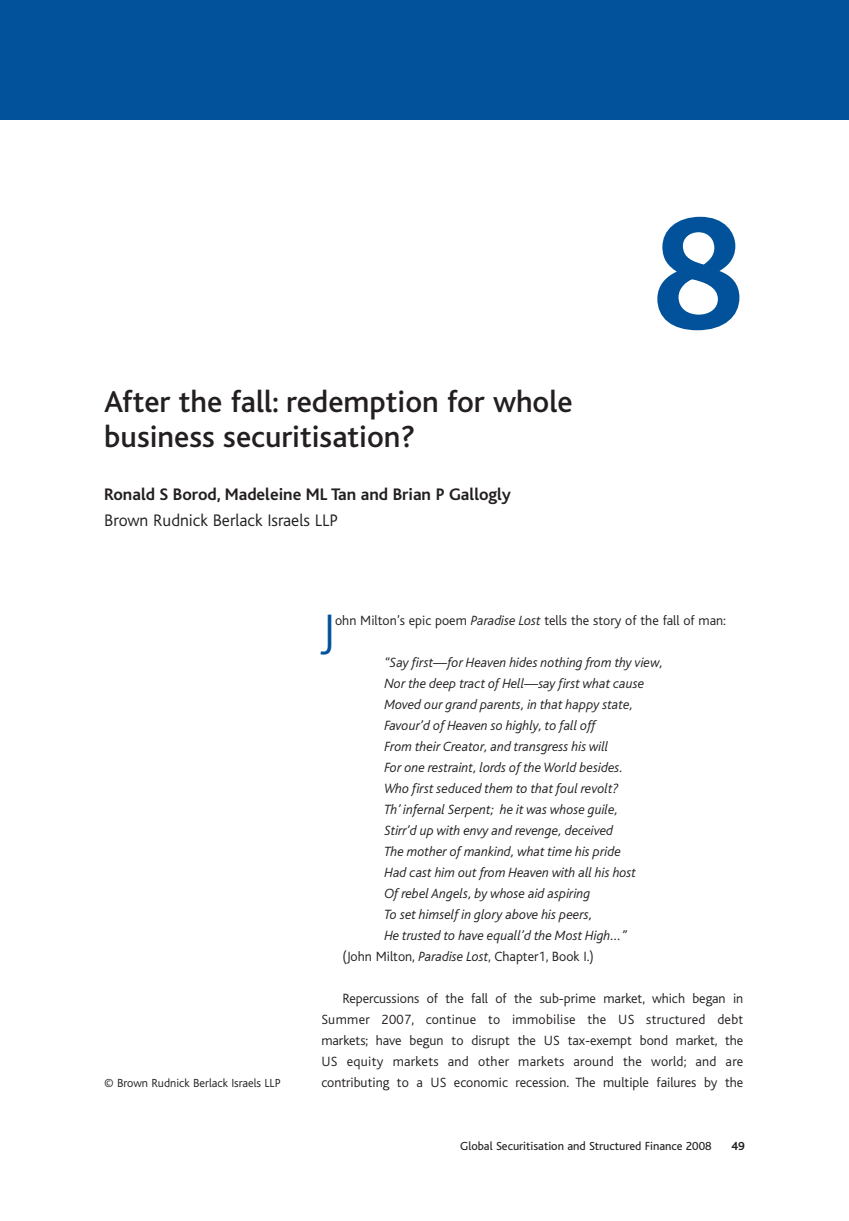
<style>
.page{position:relative;width:849px;height:1221px;background:#fff}
.page>*{position:absolute;margin:0;border:0;box-sizing:border-box;transform-origin:0 0}
.t1{font:700 168px "Bliss";color:#01529a}
.t2{font:300 47.6px "Bliss";color:#01529a}
.t3{font:500 31.5px/35px "Bliss";color:#231f20}
.t4{font:700 17.5px "Bliss";color:#231f20}
.t5{font:300 17.5px "Bliss";color:#231f20}
.t6{font:italic 300 14px "Bliss";color:#231f20}
.t7{font:300 14px/21px "Bliss";color:#231f20;text-align:justify}
.t8{font:12.25px "Bliss";color:#231f20}
.t9{font:300 12.25px "Bliss";color:#231f20}
.t10{font:700 12.25px "Bliss";color:#231f20}
.s1{font-style:italic}
</style>
<div class="page">
<div style="left:0;top:1px;width:848px;height:118px;background:#01529a"></div>
<h3 class="t3" style="left:104px;top:387px;width:470px">After the fall: redemption for whole business securitisation?</h3>
<p class="t4" style="left:104px;top:487px;width:408px">Ronald S Borod, Madeleine ML Tan and Brian P Gallogly</p>
<p class="t5" style="left:104px;top:512px;width:235px">Brown Rudnick Berlack Israels LLP</p>
<h1 class="t1" style="left:652px;top:212px;width:93px">8</h1>
<p class="t9" style="left:104px;top:1077px;width:178px">© Brown Rudnick Berlack Israels LLP</p>
<h2 class="t2" style="left:321px;top:609px;width:15px">J</h2>
<p class="t7" style="left:335px;top:610px;width:392px">ohn Milton’s epic poem <span class="s1">Paradise Lost</span> tells the story of the fall of man:</p>
<p class="t6" style="left:384px;top:657px;width:280px">“Say first—for Heaven hides nothing from thy view,</p>
<p class="t6" style="left:384px;top:678px;width:261px">Nor the deep tract of Hell—say first what cause</p>
<p class="t6" style="left:384px;top:699px;width:250px">Moved our grand parents, in that happy state,</p>
<p class="t6" style="left:384px;top:720px;width:213px">Favour’d of Heaven so highly, to fall off</p>
<p class="t6" style="left:384px;top:741px;width:225px">From their Creator, and transgress his will</p>
<p class="t6" style="left:384px;top:762px;width:240px">For one restraint, lords of the World besides.</p>
<p class="t6" style="left:384px;top:783px;width:236px">Who first seduced them to that foul revolt?</p>
<p class="t6" style="left:384px;top:804px;width:235px">Th’ infernal Serpent; he it was whose guile,</p>
<p class="t6" style="left:384px;top:825px;width:230px">Stirr’d up with envy and revenge, deceived</p>
<p class="t6" style="left:384px;top:846px;width:238px">The mother of mankind, what time his pride</p>
<p class="t6" style="left:384px;top:867px;width:253px">Had cast him out from Heaven with all his host</p>
<p class="t6" style="left:384px;top:888px;width:207px">Of rebel Angels, by whose aid aspiring</p>
<p class="t6" style="left:384px;top:909px;width:210px">To set himself in glory above his peers,</p>
<p class="t6" style="left:384px;top:930px;width:244px">He trusted to have equall’d the Most High…”</p>
<p class="t7" style="left:342px;top:946px;width:253px">(John Milton, <span class="s1">Paradise Lost</span>, Chapter1, Book I.)</p>
<p class="t7" style="left:321px;top:988px;width:423px;text-indent:21px">Repercussions of the fall of the sub-prime market, which began in Summer 2007, continue to immobilise the US structured debt markets; have begun to disrupt the US tax-exempt bond market, the US equity markets and other markets around the world; and are contributing to a US economic recession. The multiple failures by the</p>
<p class="t8" style="left:460px;top:1141px;width:253px">Global Securitisation and Structured Finance 2008</p>
<p class="t10" style="left:731px;top:1141px;width:15px">49</p>
</div>
